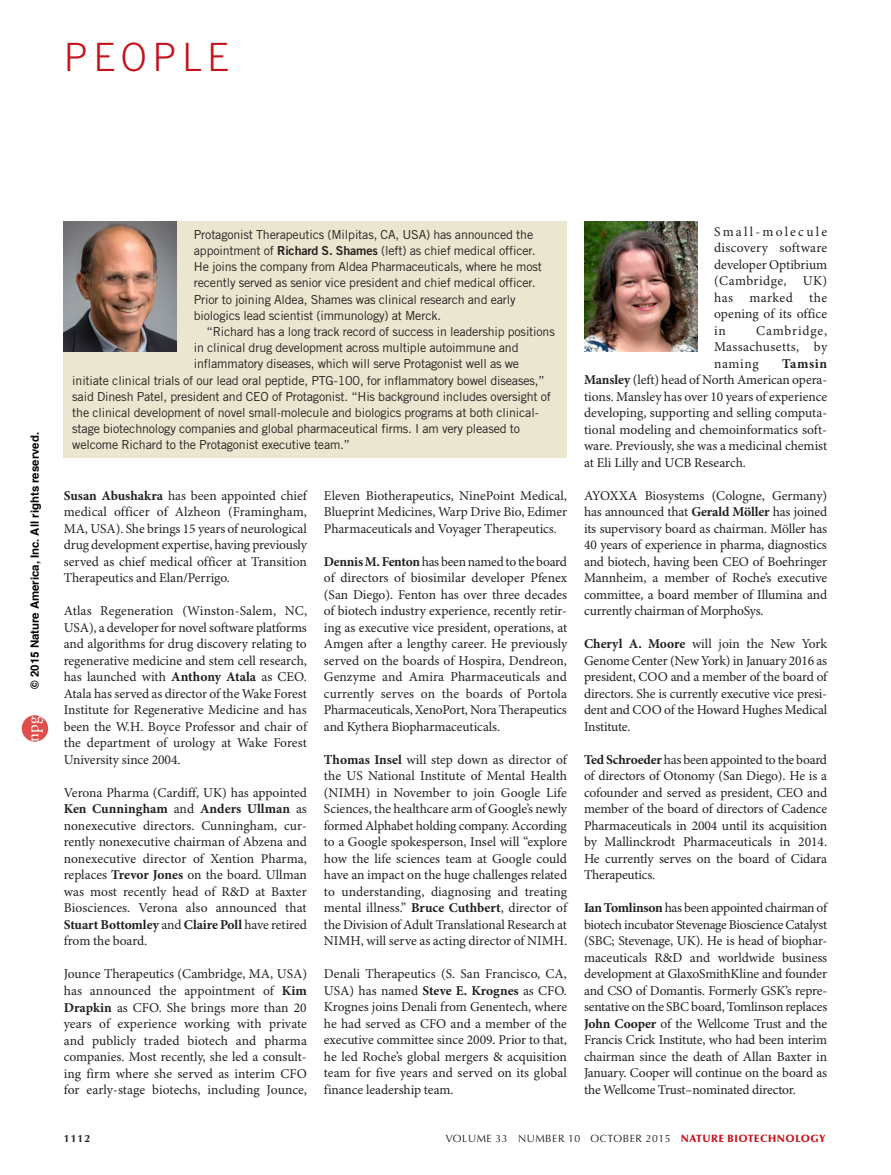
<style>
.page{position:relative;width:891px;height:1175px;background:#fff}
.page>*{position:absolute;margin:0;border:0;box-sizing:border-box;transform-origin:0 0}
.t1{font:300 39px "Trade Gothic LT Std";letter-spacing:.145em;color:#c4121a}
.t2{font:17.1px "Adobe Garamond Pro";color:#fff}
.t3{font:13.5px/16.5px "Minion Pro";letter-spacing:-.005em;color:#231f20;text-align:justify}
.t4{font:12.45px/16.2px "Trade Gothic LT Std";letter-spacing:-.015em;color:#231f20}
.t5{font:700 11.4px "Helvetica";color:#000}
.t6{font:10.5px "Optima LT Std";letter-spacing:.05em;color:#231f20}
.t7{font:700 10.5px "Optima LT Std";color:#231f20}
.s1{font-family:"Arial"}
.s2{font-family:"Trade Gothic LT Std Bd 2"}
.s3{font-weight:700}
.s4{font-weight:900;color:#c4121a}
</style>
<div class="page">
<div style="left:64px;top:221px;width:503px;height:237px;background:#ebe6cf"></div>
<img style="left:64px;top:221px;width:113px;height:131px">
<img style="left:584px;top:221px;width:113px;height:131px">
<div style="left:22px;top:715px;width:26px;height:26px;background:#df4e4a;border-radius:50%"></div>
<h1 class="t1" style="left:64px;top:34px;width:167px">PEOPLE</h1>
<p class="t5" style="left:26px;top:688px;width:258px;rotate:-90deg">© 201<span class="s1">5</span> Nature America, Inc. All rights reserved.</p>
<p class="t2" style="left:23px;top:741px;width:27px;rotate:-90deg">npg</p>
<p class="t4" style="left:194px;top:226px;width:350px">Protagonist Therapeutics (Milpitas, CA, USA) has announced the appointment of <span class="s2">Richard S. Shames</span> (left) as chief medical officer.<br>He joins the company from Aldea Pharmaceuticals, where he most recently served as senior vice president and chief medical officer.<br>Prior to joining Aldea, Shames was clinical research and early biologics lead scientist (immunology) at Merck.</p>
<p class="t4" style="left:207px;top:323px;width:350px">“Richard has a long track record of success in leadership positions</p>
<p class="t4" style="left:194px;top:339px;width:326px">in clinical drug development across multiple autoimmune and</p>
<p class="t4" style="left:194px;top:355px;width:327px">inflammatory diseases, which will serve Protagonist well as we</p>
<p class="t4" style="left:72px;top:372px;width:474px">initiate clinical trials of our lead oral peptide, PTG-100, for inflammatory bowel diseases,”</p>
<p class="t4" style="left:72px;top:388px;width:480px">said Dinesh Patel, president and CEO of Protagonist. “His background includes oversight of</p>
<p class="t4" style="left:72px;top:404px;width:468px">the clinical development of novel small-molecule and biologics programs at both clinical-</p>
<p class="t4" style="left:72px;top:420px;width:449px">stage biotechnology companies and global pharmaceutical firms. I am very pleased to</p>
<p class="t4" style="left:72px;top:436px;width:279px">welcome Richard to the Protagonist executive team.”</p>
<p class="t3" style="left:64px;top:488px;width:245px"><span class="s3">Susan Abushakra</span> has been appointed chief medical officer of Alzheon (Framingham, MA, USA). She brings 15 years of neurological drug development expertise, having previously served as chief medical officer at Transition Therapeutics and Elan/Perrigo.</p>
<p class="t3" style="left:64px;top:603px;width:245px">Atlas Regeneration (Winston-Salem, NC, USA), a developer for novel software platforms and algorithms for drug discovery relating to regenerative medicine and stem cell research, has launched with <span class="s3">Anthony Atala</span> as CEO.<br>Atala has served as director of the Wake Forest Institute for Regenerative Medicine and has been the W.H. Boyce Professor and chair of the department of urology at Wake Forest University since 2004.</p>
<p class="t3" style="left:64px;top:785px;width:245px">Verona Pharma (Cardiff, UK) has appointed <span class="s3">Ken Cunningham</span> and <span class="s3">Anders Ullman</span> as nonexecutive directors. Cunningham, cur&shy;rently nonexecutive chairman of Abzena and nonexecutive director of Xention Pharma, replaces <span class="s3">Trevor Jones</span> on the board. Ullman was most recently head of R&amp;D at Baxter Biosciences. Verona also announced that <span class="s3">Stuart Bottomley</span> and <span class="s3">Claire Poll</span> have retired from the board.</p>
<p class="t3" style="left:64px;top:966px;width:245px">Jounce Therapeutics (Cambridge, MA, USA) has announced the appointment of <span class="s3">Kim Drapkin</span> as CFO. She brings more than 20 years of experience working with private and publicly traded biotech and pharma companies. Most recently, she led a consult&shy;ing firm where she served as interim CFO for early-stage biotechs, including Jounce,</p>
<p class="t3" style="left:324px;top:488px;width:245px">Eleven Biotherapeutics, NinePoint Medical, Blueprint Medicines, Warp Drive Bio, Edimer Pharmaceuticals and Voyager Therapeutics.</p>
<p class="t3" style="left:324px;top:554px;width:245px"><span class="s3">Dennis M. Fenton</span> has been named to the board of directors of biosimilar developer Pfenex (San Diego). Fenton has over three decades of biotech industry experience, recently retir&shy;ing as executive vice president, operations, at Amgen after a lengthy career. He previously served on the boards of Hospira, Dendreon, Genzyme and Amira Pharmaceuticals and currently serves on the boards of Portola Pharmaceuticals, XenoPort, Nora Therapeutics and Kythera Biopharmaceuticals.</p>
<p class="t3" style="left:324px;top:751px;width:245px"><span class="s3">Thomas Insel</span> will step down as director of the US National Institute of Mental Health (NIMH) in November to join Google Life Sciences, the healthcare arm of Google’s newly formed Alphabet holding company. According to a Google spokesperson, Insel will “explore how the life sciences team at Google could have an impact on the huge challenges related to understanding, diagnosing and treating mental illness.” <span class="s3">Bruce Cuthbert</span>, director of the Division of Adult Translational Research at NIMH, will serve as acting director of NIMH.</p>
<p class="t3" style="left:324px;top:966px;width:245px">Denali Therapeutics (S. San Francisco, CA, USA) has named <span class="s3">Steve E. Krognes</span> as CFO.<br>Krognes joins Denali from Genentech, where he had served as CFO and a member of the executive committee since 2009. Prior to that, he led Roche’s global mergers &amp; acquisition team for five years and served on its global finance leadership team.</p>
<p class="t3" style="left:714px;top:223px;width:115px">Small-molecule discovery software developer Optibrium (Cambridge, UK) has marked the opening of its office in</p>
<p class="t3" style="left:714px;top:322px;width:115px;text-indent:42px">Cambridge, Massachusetts, by naming</p>
<p class="t3" style="left:584px;top:355px;width:245px;text-indent:198px"><span class="s3">Tamsin Mansley</span> (left) head of North American opera&shy;tions. Mansley has over 10 years of experience developing, supporting and selling computa&shy;tional modeling and chemoinformatics soft&shy;ware. Previously, she was a medicinal chemist at Eli Lilly and UCB Research.</p>
<p class="t3" style="left:584px;top:487px;width:245px">AYOXXA Biosystems (Cologne, Germany) has announced that <span class="s3">Gerald Möller</span> has joined its supervisory board as chairman. Möller has 40 years of experience in pharma, diagnostics and biotech, having been CEO of Boehringer Mannheim, a member of Roche’s executive committee, a board member of Illumina and currently chairman of MorphoSys.</p>
<p class="t3" style="left:584px;top:636px;width:245px"><span class="s3">Cheryl A. Moore</span> will join the New York Genome Center (New York) in January 2016 as president, COO and a member of the board of directors. She is currently executive vice presi&shy;dent and COO of the Howard Hughes Medical Institute.</p>
<p class="t3" style="left:584px;top:751px;width:245px"><span class="s3">Ted Schroeder</span> has been appointed to the board of directors of Otonomy (San Diego). He is a cofounder and served as president, CEO and member of the board of directors of Cadence Pharmaceuticals in 2004 until its acquisition by Mallinckrodt Pharmaceuticals in 2014.<br>He currently serves on the board of Cidara Therapeutics.</p>
<p class="t3" style="left:584px;top:900px;width:245px"><span class="s3">Ian Tomlinson</span> has been appointed chairman of biotech incubator Stevenage Bioscience Catalyst (SBC; Stevenage, UK). He is head of biophar&shy;maceuticals R&amp;D and worldwide business development at GlaxoSmithKline and founder and CSO of Domantis. Formerly GSK’s repre&shy;sentative on the SBC board, Tomlinson replaces <span class="s3">John Cooper</span> of the Wellcome Trust and the Francis Crick Institute, who had been interim chairman since the death of Allan Baxter in January. Cooper will continue on the board as the Wellcome Trust–nominated director.</p>
<p class="t7" style="left:64px;top:1132px;width:28px">1112</p>
<p class="t6" style="left:446px;top:1132px;width:381px">VOLUME 33 NUMBER 10 OCTOBER 2015 <span class="s4">NATURE BIOTECHNOLOGY</span></p>
</div>
